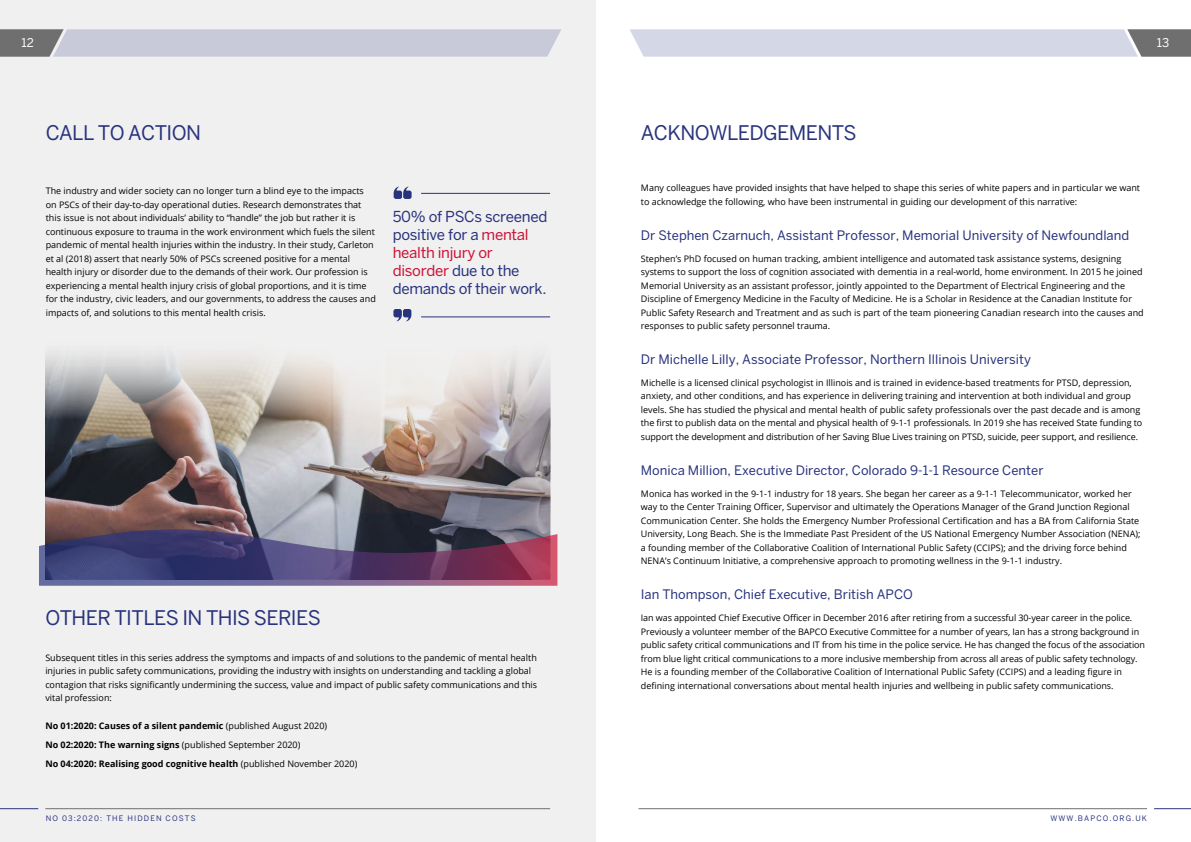
<style>
.page{position:relative;width:1191px;height:842px;background:#fff}
.page>*{position:absolute;margin:0;border:0;box-sizing:border-box;transform-origin:0 0}
.t1{font:20px "Benton Sans";letter-spacing:-.03em;color:#28337d}
.t2{font:15px/18px "Benton Sans";letter-spacing:-.02em;color:#28337d}
.t3{font:13px "Benton Sans";color:#28337d}
.t4{font:12px "Benton Sans";color:#fff}
.t5{font:9px/13.5px "Open Sans";color:#000}
.t6{font:700 9px/19.2px "Open Sans";color:#000}
.t7{font:7.5px "Benton Sans";letter-spacing:.15em;color:#28337d}
.s1{color:#cd1236}
.s2{font-weight:400}
</style>
<div class="page">
<div style="left:0;top:0;width:595px;height:842px;background:#f0f0f0"></div>
<hr style="left:421px;top:193px;width:129px;height:1px;background:#28337d">
<hr style="left:421px;top:317px;width:129px;height:1px;background:#28337d">
<svg style="left:393px;top:187px;width:18px;height:12px"></svg>
<svg style="left:393px;top:309px;width:18px;height:12px"></svg>
<img style="left:46px;top:354px;width:504px;height:29px">
<img style="left:46px;top:383px;width:504px;height:146px">
<svg style="left:39px;top:529px;width:518px;height:57px;background:#594870"></svg>
<svg style="left:0;top:29px;width:561px;height:28px;background:#c0c2cf"></svg>
<svg style="left:630px;top:29px;width:561px;height:28px;background:#ccceda"></svg>
<hr style="left:45px;top:808px;width:505px;height:1px;background:#706f6f">
<hr style="left:638px;top:808px;width:509px;height:1px;background:#706f6f">
<hr style="left:0;top:808px;width:38px;height:1px;background:#28337d">
<hr style="left:1154px;top:808px;width:37px;height:1px;background:#28337d">
<h3 class="t4" style="left:22px;top:36px;width:14px">12</h3>
<h3 class="t4" style="left:1157px;top:36px;width:14px">13</h3>
<h1 class="t1" style="left:46px;top:120px;width:157px">CALL TO ACTION</h1>
<p class="t5" style="left:46px;top:184px;width:332px">The industry and wider society can no longer turn a blind eye to the impacts on PSCs of their day-to-day operational duties. Research demonstrates that this issue is not about individuals’ ability to “handle” the job but rather it is continuous exposure to trauma in the work environment which fuels the silent pandemic of mental health injuries within the industry. In their study, Carleton et al (2018) assert that nearly 50% of PSCs screened positive for a mental health injury or disorder due to the demands of their work. Our profession is experiencing a mental health injury crisis of global proportions, and it is time for the industry, civic leaders, and our governments, to address the causes and impacts of, and solutions to this mental health crisis.</p>
<h2 class="t2" style="left:393px;top:207px;width:156px">50% of PSCs screened positive for a <span class="s1">mental health injury or disorder</span> due to the demands of their work.</h2>
<h1 class="t1" style="left:45px;top:606px;width:277px">OTHER TITLES IN THIS SERIES</h1>
<p class="t5" style="left:45px;top:650px;width:493px">Subsequent titles in this series address the symptoms and impacts of and solutions to the pandemic of mental health injuries in public safety communications, providing the industry with insights on understanding and tackling a global contagion that risks significantly undermining the success, value and impact of public safety communications and this vital profession:</p>
<p class="t6" style="left:45px;top:716px;width:313px">No 01:2020: Causes of a silent pandemic <span class="s2">(published August 2020)<br></span>No 02:2020: The warning signs <span class="s2">(published September 2020)<br></span>No 04:2020: Realising good cognitive health <span class="s2">(published November 2020)</span></p>
<h1 class="t1" style="left:641px;top:120px;width:217px">ACKNOWLEDGEMENTS</h1>
<p class="t5" style="left:641px;top:181px;width:501px">Many colleagues have provided insights that have helped to shape this series of white papers and in particular we want to acknowledge the following, who have been instrumental in guiding our development of this narrative:</p>
<h3 class="t3" style="left:641px;top:227px;width:490px">Dr Stephen Czarnuch, Assistant Professor, Memorial University of Newfoundland</h3>
<p class="t5" style="left:641px;top:251px;width:504px">Stephen’s PhD focused on human tracking, ambient intelligence and automated task assistance systems, designing systems to support the loss of cognition associated with dementia in a real-world, home environment. In 2015 he joined Memorial University as an assistant professor, jointly appointed to the Department of Electrical Engineering and the Discipline of Emergency Medicine in the Faculty of Medicine. He is a Scholar in Residence at the Canadian Institute for Public Safety Research and Treatment and as such is part of the team pioneering Canadian research into the causes and responses to public safety personnel trauma.</p>
<h3 class="t3" style="left:641px;top:351px;width:391px">Dr Michelle Lilly, Associate Professor, Northern Illinois University</h3>
<p class="t5" style="left:641px;top:376px;width:503px">Michelle is a licensed clinical psychologist in Illinois and is trained in evidence-based treatments for PTSD, depression, anxiety, and other conditions, and has experience in delivering training and intervention at both individual and group levels. She has studied the physical and mental health of public safety professionals over the past decade and is among the first to publish data on the mental and physical health of 9-1-1 professionals. In 2019 she has received State funding to support the development and distribution of her Saving Blue Lives training on PTSD, suicide, peer support, and resilience.</p>
<h3 class="t3" style="left:641px;top:462px;width:404px">Monica Million, Executive Director, Colorado 9-1-1 Resource Center</h3>
<p class="t5" style="left:641px;top:486px;width:501px">Monica has worked in the 9-1-1 industry for 18 years. She began her career as a 9-1-1 Telecommunicator, worked her way to the Center Training Officer, Supervisor and ultimately the Operations Manager of the Grand Junction Regional Communication Center. She holds the Emergency Number Professional Certification and has a BA from California State University, Long Beach. She is the Immediate Past President of the US National Emergency Number Association (NENA); a founding member of the Collaborative Coalition of International Public Safety (CCIPS); and the driving force behind NENA’s Continuum Initiative, a comprehensive approach to promoting wellness in the 9-1-1 industry.</p>
<h3 class="t3" style="left:641px;top:587px;width:273px">Ian Thompson, Chief Executive, British APCO</h3>
<p class="t5" style="left:641px;top:611px;width:506px">Ian was appointed Chief Executive Officer in December 2016 after retiring from a successful 30-year career in the police.<br>Previously a volunteer member of the BAPCO Executive Committee for a number of years, Ian has a strong background in public safety critical communications and IT from his time in the police service. He has changed the focus of the association from blue light critical communications to a more inclusive membership from across all areas of public safety technology.<br>He is a founding member of the Collaborative Coalition of International Public Safety (CCIPS) and a leading figure in defining international conversations about mental health injuries and wellbeing in public safety communications.</p>
<p class="t7" style="left:46px;top:814px;width:151px">NO 03:2020: THE HIDDEN COSTS</p>
<p class="t7" style="left:1050px;top:814px;width:98px">WWW.BAPCO.ORG.UK</p>
</div>
